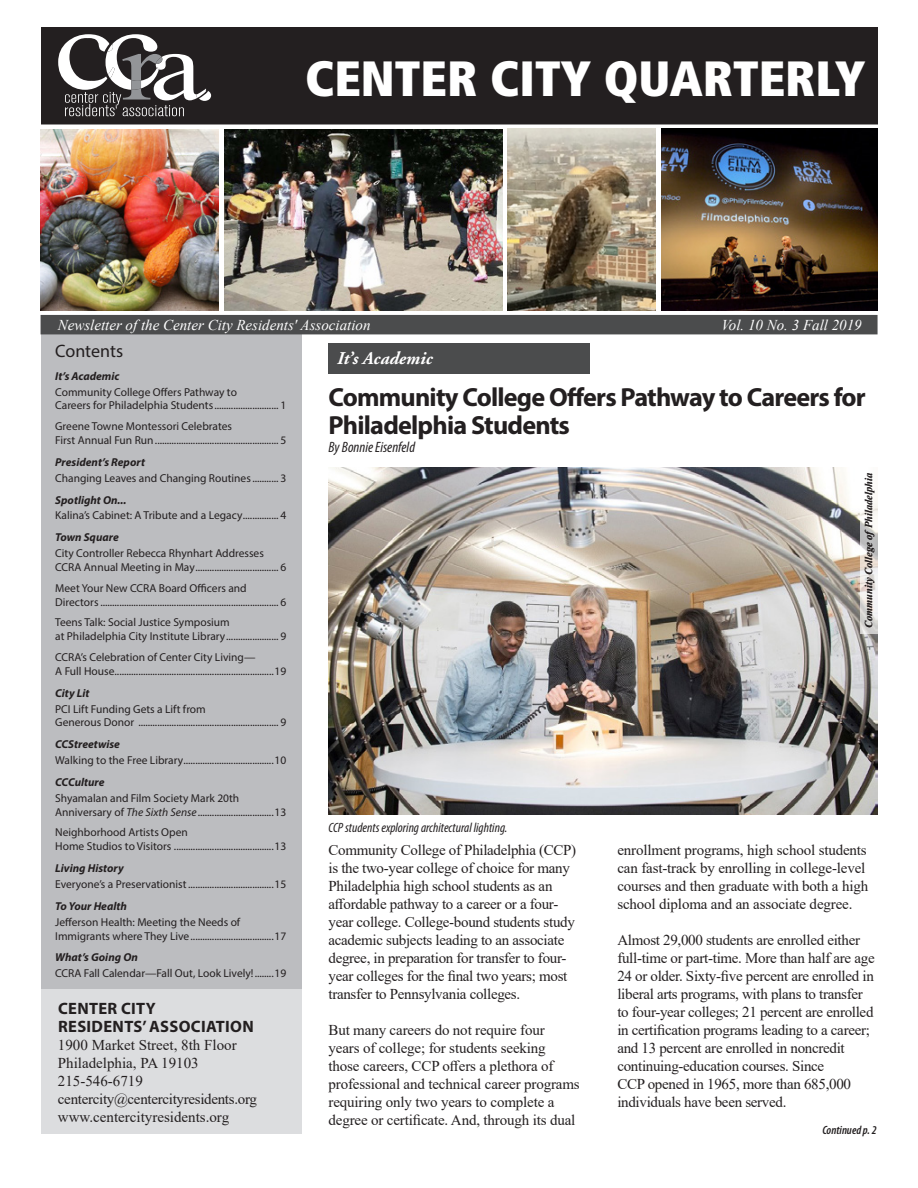
<style>
.page{position:relative;width:918px;height:1188px;background:#fff}
.page>*{position:absolute;margin:0;border:0;box-sizing:border-box;transform-origin:0 0}
.t1{font:900 condensed 49.5px "Frutiger";color:#fff}
.t2{font:700 26.25px/28.5px "Myriad Pro";letter-spacing:-.03em;color:#231f20}
.t3{font:italic 700 18px "Adobe Garamond";color:#fff}
.t4{font:18px "Myriad Pro";letter-spacing:-.005em;color:#231f20}
.t5{font:700 16.5px/18px "Myriad Pro";letter-spacing:.02em;color:#231f20}
.Normal_wrd_1{font:15px/18px "Times New Roman";letter-spacing:-.02em;color:#231f20}
.Normal_wrd_1-2{font:15px/18px "Times New Roman";color:#231f20}
.t6{font:italic 15px "Times New Roman";color:#fff}
.t7{font:italic condensed 15px "Myriad Pro";color:#231f20}
.t8{font:italic condensed 13.5px "Myriad Pro";color:#231f20}
.t9{font:italic 600 condensed 12px "Myriad Pro";color:#231f20}
.t10{font:11.55px/13.8px "Myriad Pro";color:#231f20}
.t11{font:italic 700 11.55px "Myriad Pro";color:#231f20}
.t12{font:italic 700 10.5px "Times New Roman";color:#231f20}
.s1{font-style:italic}
</style>
<div class="page">
<div style="left:328px;top:343px;width:262px;height:30px;background:#4b4c4d"></div>
<div style="left:41px;top:333px;width:261px;height:656px;background:#bcbdc0"></div>
<div style="left:41px;top:989px;width:261px;height:145px;background:#dcdddf"></div>
<div style="left:41px;top:27px;width:837px;height:99px;background:#231f20"></div>
<div style="left:19px;top:124px;width:899px;height:5px;background:#fff"></div>
<svg style="left:58px;top:34px;width:153px;height:82px"></svg>
<div style="left:41px;top:315px;width:837px;height:19px;background:#4b4c4d"></div>
<img style="left:41px;top:129px;width:178px;height:182px">
<img style="left:328px;top:468px;width:550px;height:346px">
<img style="left:224px;top:129px;width:278px;height:182px">
<img style="left:661px;top:129px;width:217px;height:181px">
<img style="left:508px;top:129px;width:148px;height:181px">
<div style="left:858px;top:466px;width:24px;height:170px;background:#fff;opacity:.5"></div>
<p class="t1" style="left:305px;top:48px;width:562px">CENTER CITY QUARTERLY</p>
<p class="t6" style="left:58px;top:314px;width:314px">Newsletter of the Center City Residents' Association</p>
<p class="t6" style="left:721px;top:315px;width:142px">Vol. 10 No. 3 Fall 2019</p>
<p class="t4" style="left:55px;top:340px;width:69px">Contents</p>
<p class="t11" style="left:55px;top:368px;width:66px">It’s Academic</p>
<p class="t10" style="left:55px;top:385px;width:233px">Community College Offers Pathway to<br>Careers for Philadelphia Students........................... 1</p>
<p class="t10" style="left:55px;top:419px;width:233px">Greene Towne Montessori Celebrates<br>First Annual Fun Run.................................................... 5</p>
<p class="t11" style="left:55px;top:454px;width:91px">President’s Report</p>
<p class="t10" style="left:55px;top:471px;width:233px">Changing Leaves and Changing Routines........... 3</p>
<p class="t11" style="left:55px;top:492px;width:73px">Spotlight On...</p>
<p class="t10" style="left:55px;top:509px;width:233px">Kalina’s Cabinet: A Tribute and a Legacy............... 4</p>
<p class="t11" style="left:55px;top:530px;width:65px">Town Square</p>
<p class="t10" style="left:55px;top:546px;width:233px">City Controller Rebecca Rhynhart Addresses<br>CCRA Annual Meeting in May................................... 6</p>
<p class="t10" style="left:55px;top:581px;width:233px">Meet Your New CCRA Board Officers and<br>Directors ........................................................................... 6</p>
<p class="t10" style="left:55px;top:615px;width:233px">Teens Talk: Social Justice Symposium<br>at Philadelphia City Institute Library...................... 9</p>
<p class="t10" style="left:55px;top:650px;width:233px">CCRA’s Celebration of Center City Living—<br>A Full House...................................................................19</p>
<p class="t11" style="left:55px;top:685px;width:36px">City Lit</p>
<p class="t10" style="left:55px;top:702px;width:233px">PCI Lift Funding Gets a Lift from<br>Generous Donor ........................................................... 9</p>
<p class="t11" style="left:55px;top:737px;width:66px">CCStreetwise</p>
<p class="t10" style="left:55px;top:753px;width:233px">Walking to the Free Library......................................10</p>
<p class="t11" style="left:55px;top:775px;width:51px">CCCulture</p>
<p class="t10" style="left:55px;top:791px;width:233px">Shyamalan and Film Society Mark 20th<br>Anniversary of <span class="s1">The Sixth Sense</span>................................13</p>
<p class="t10" style="left:55px;top:826px;width:233px">Neighborhood Artists Open<br>Home Studios to Visitors ..........................................13</p>
<p class="t11" style="left:55px;top:861px;width:70px">Living History</p>
<p class="t10" style="left:55px;top:877px;width:233px">Everyone’s a Preservationist....................................15</p>
<p class="t11" style="left:55px;top:898px;width:73px">To Your Health</p>
<p class="t10" style="left:55px;top:915px;width:233px">Jefferson Health: Meeting the Needs of<br>Immigrants where They Live...................................17</p>
<p class="t11" style="left:55px;top:950px;width:84px">What’s Going On</p>
<p class="t10" style="left:55px;top:966px;width:233px">CCRA Fall Calendar—Fall Out, Look Lively!........19</p>
<p class="t5" style="left:58px;top:999px;width:197px">CENTER CITY<br>RESIDENTS’ ASSOCIATION</p>
<p class="Normal_wrd_1-2" style="left:58px;top:1035px;width:180px">1900 Market Street, 8th Floor<br>Philadelphia, PA 19103</p>
<p class="Normal_wrd_1" style="left:58px;top:1071px;width:201px">215-546-6719 centercity@centercityresidents.org</p>
<p class="Normal_wrd_1-2" style="left:58px;top:1107px;width:173px">www.centercityresidents.org</p>
<p class="t3" style="left:337px;top:349px;width:97px">It’s Academic</p>
<p class="t2" style="left:328px;top:382px;width:539px">Community College Offers Pathway to Careers for<br>Philadelphia Students</p>
<p class="t7" style="left:328px;top:438px;width:88px">By Bonnie Eisenfeld</p>
<p class="t12" style="left:861px;top:628px;width:157px;rotate:-90deg">Community College ofPhiladelphia</p>
<p class="t8" style="left:328px;top:819px;width:181px">CCP students exploring architectural lighting.</p>
<p class="Normal_wrd_1" style="left:328px;top:841px;width:249px">Community College of Philadelphia (CCP) is the two-year college of choice for many Philadelphia high school students as an affordable pathway to a career or a four&shy;year college. College-bound students study academic subjects leading to an associate degree, in preparation for transfer to four&shy;year colleges for the final two years; most transfer to Pennsylvania colleges.</p>
<p class="Normal_wrd_1" style="left:328px;top:1021px;width:253px">But many careers do not require four<br>years of college; for students seeking those careers, CCP offers a plethora of professional and technical career programs requiring only two years to complete a degree or certificate. And, through its dual</p>
<p class="Normal_wrd_1" style="left:617px;top:841px;width:252px">enrollment programs, high school students can fast-track by enrolling in college-level courses and then graduate with both a high school diploma and an associate degree.</p>
<p class="Normal_wrd_1" style="left:617px;top:931px;width:259px">Almost 29,000 students are enrolled either full-time or part-time. More than half are age 24 or older. Sixty-five percent are enrolled in liberal arts programs, with plans to transfer to four-year colleges; 21 percent are enrolled in certification programs leading to a career; and 13 percent are enrolled in noncredit continuing-education courses. Since<br>CCP opened in 1965, more than 685,000 individuals have been served.</p>
<p class="t9" style="left:822px;top:1123px;width:56px">Continued p. 2</p>
</div>
